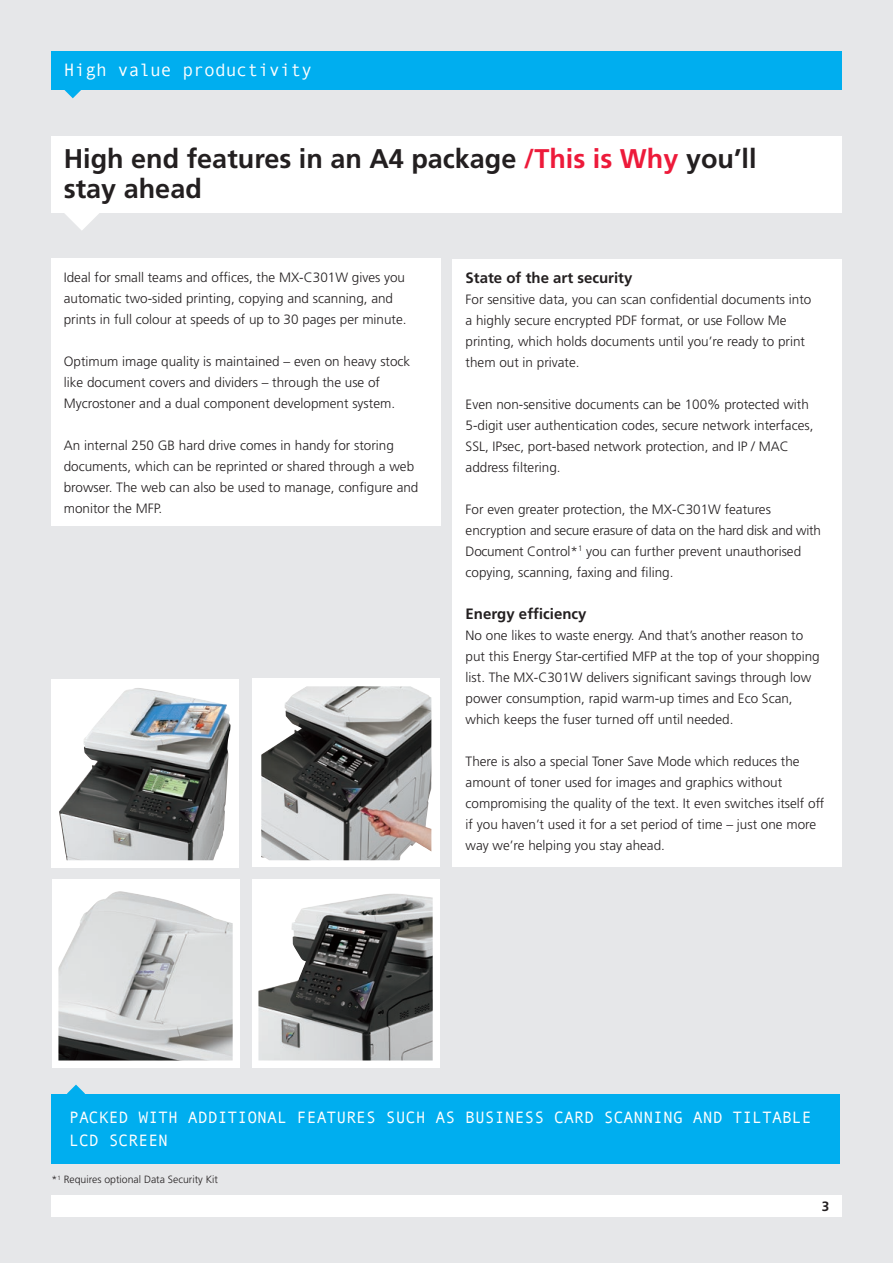
<style>
.page{position:relative;width:893px;height:1263px;background:#e6e7e9}
.page>*{position:absolute;margin:0;border:0;box-sizing:border-box;transform-origin:0 0}
.t1{font:700 27px/30px "Frutiger";color:#231f20}
.t2{font:18px "Andale Mono";color:#fff}
.t3{font:16.5px/22.5px "Andale Mono";color:#fff}
.t4{font:700 15px "Frutiger";color:#231f20}
.t5{font:300 13.5px/21px "Frutiger";color:#231f20}
.t6{font:700 13.5px "Frutiger";color:#231f20}
.t7{font:300 10.5px "Frutiger";color:#231f20}
.s1{color:#ed1a3a}
</style>
<div class="page">
<div style="left:51px;top:1195px;width:791px;height:21px;background:#fff"></div>
<div style="left:51px;top:136px;width:791px;height:77px;background:#fff"></div>
<svg style="left:65px;top:213px;width:34px;height:17px"></svg>
<div style="left:51px;top:51px;width:791px;height:38px;background:#00aeef"></div>
<svg style="left:64px;top:89px;width:18px;height:9px"></svg>
<div style="left:51px;top:258px;width:389px;height:268px;background:#fff"></div>
<div style="left:453px;top:259px;width:389px;height:608px;background:#fff"></div>
<div style="left:51px;top:1094px;width:789px;height:69px;background:#00aeef"></div>
<svg style="left:67px;top:1084px;width:18px;height:10px"></svg>
<div style="left:51px;top:679px;width:187px;height:189px;background:#fff"></div>
<div style="left:52px;top:879px;width:187px;height:189px;background:#fff"></div>
<div style="left:252px;top:879px;width:187px;height:189px;background:#fff"></div>
<div style="left:252px;top:678px;width:187px;height:189px;background:#fff"></div>
<img style="left:58px;top:891px;width:175px;height:169px">
<img style="left:258px;top:893px;width:175px;height:167px">
<img style="left:261px;top:686px;width:170px;height:174px">
<img style="left:59px;top:688px;width:172px;height:172px">
<p class="t2" style="left:64px;top:59px;width:250px">High value productivity</p>
<p class="t1" style="left:64px;top:143px;width:694px">High end features in an A4 package <span class="s1">/This is Why</span> you’ll stay ahead</p>
<p class="t5" style="left:64px;top:267px;width:344px">Ideal for small teams and offices, the MX-C301W gives you automatic two-sided printing, copying and scanning, and prints in full colour at speeds of up to 30 pages per minute.</p>
<p class="t5" style="left:64px;top:351px;width:348px">Optimum image quality is maintained – even on heavy stock like document covers and dividers – through the use of<br>Mycrostoner and a dual component development system.</p>
<p class="t5" style="left:64px;top:435px;width:356px">An internal 250 GB hard drive comes in handy for storing documents, which can be reprinted or shared through a web browser. The web can also be used to manage, configure and monitor the MFP.</p>
<p class="t4" style="left:466px;top:269px;width:168px">State of the art security</p>
<p class="t5" style="left:466px;top:289px;width:347px">For sensitive data, you can scan confidential documents into a highly secure encrypted PDF format, or use Follow Me printing, which holds documents until you’re ready to print them out in private.</p>
<p class="t5" style="left:466px;top:394px;width:349px">Even non-sensitive documents can be 100% protected with 5-digit user authentication codes, secure network interfaces, SSL, IPsec, port-based network protection, and IP / MAC address filtering.</p>
<p class="t5" style="left:466px;top:499px;width:357px">For even greater protection, the MX-C301W features encryption and secure erasure of data on the hard disk and with Document Control*<sup>1</sup> you can further prevent unauthorised copying, scanning, faxing and filing.</p>
<p class="t4" style="left:466px;top:605px;width:122px">Energy efficiency</p>
<p class="t5" style="left:466px;top:625px;width:356px">No one likes to waste energy. And that’s another reason to put this Energy Star-certified MFP at the top of your shopping list. The MX-C301W delivers significant savings through low power consumption, rapid warm-up times and Eco Scan, which keeps the fuser turned off until needed.</p>
<p class="t5" style="left:466px;top:751px;width:360px">There is also a special Toner Save Mode which reduces the amount of toner used for images and graphics without compromising the quality of the text. It even switches itself off if you haven’t used it for a set period of time – just one more way we’re helping you stay ahead.</p>
<p class="t3" style="left:69px;top:1105px;width:744px">PACKED WITH ADDITIONAL FEATURES SUCH AS BUSINESS CARD SCANNING AND TILTABLE<br>LCD SCREEN</p>
<p class="t7" style="left:52px;top:1174px;width:168px">*<sup>1</sup> Requires optional Data Security Kit</p>
<p class="t6" style="left:822px;top:1198px;width:9px">3</p>
</div>
